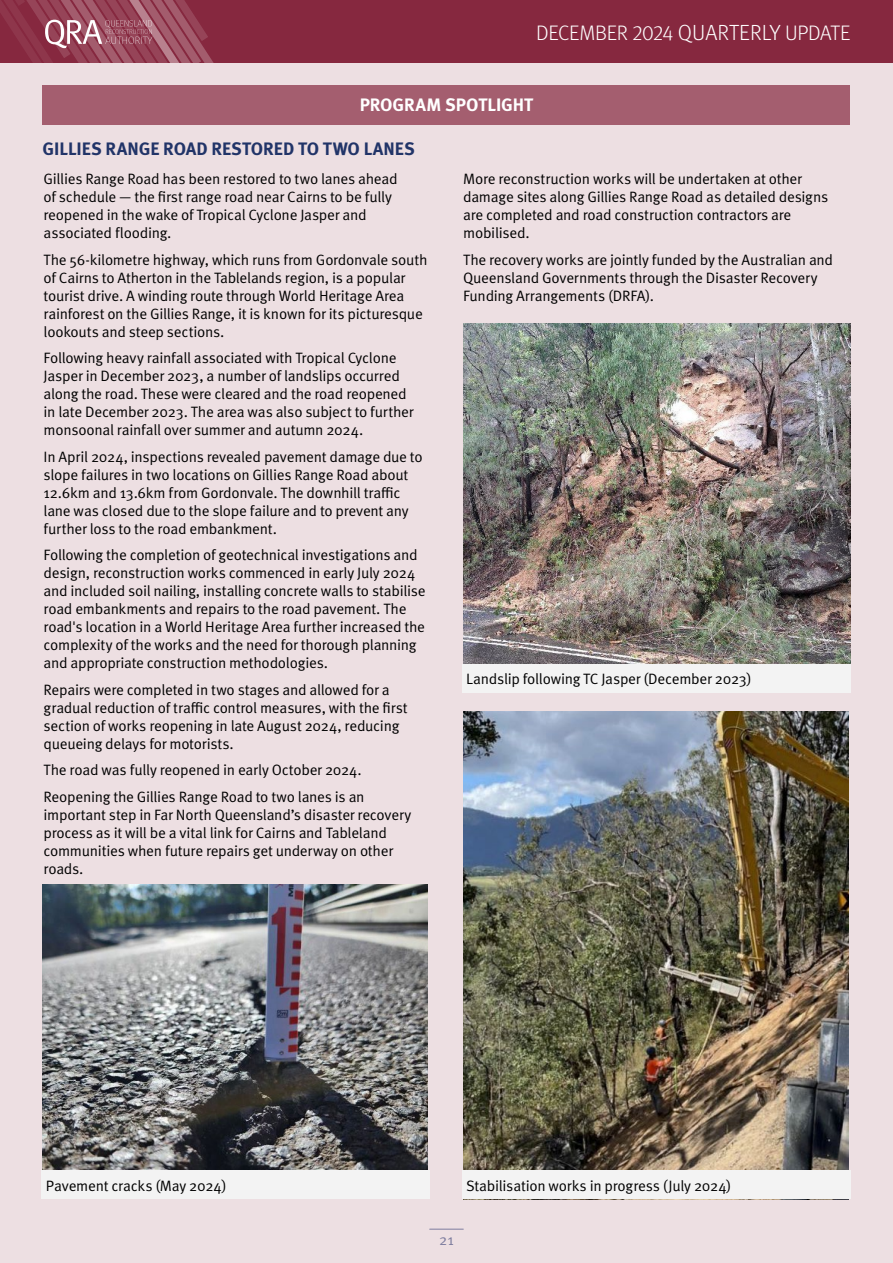
<style>
.page{position:relative;width:893px;height:1263px;background:#fff}
.page>*{position:absolute;margin:0;border:0;box-sizing:border-box;transform-origin:0 0}
.t1{font:300 21px "Meta Pro";letter-spacing:-.015em;color:#fff}
.H2_-_Bold_Blue_Headers{font:700 18px "Meta Pro";letter-spacing:-.005em;color:#213468}
.t2{font:700 18px "Meta Pro";letter-spacing:-.005em;color:#fff}
.t3{font:15px/18px "Meta Pro Norm";letter-spacing:-.02em;color:#000}
.t4{font:15px "Meta Pro Norm";color:#7e7d9f}
.s1{font-size:21.9px}
</style>
<div class="page">
<div style="left:0;top:0;width:893px;height:64px;background:#86283f"></div>
<svg style="left:0;top:0;width:258px;height:64px"></svg>
<div style="left:0;top:64px;width:893px;height:1199px;background:#eddfe2"></div>
<div style="left:43px;top:85px;width:807px;height:39px;background:#a45e6f"></div>
<hr style="left:430px;top:1229px;width:33px;height:1px;background:#7e7d9f">
<img style="left:463px;top:323px;width:387px;height:341px">
<img style="left:43px;top:884px;width:385px;height:287px">
<img style="left:463px;top:711px;width:386px;height:460px">
<div style="left:462px;top:1171px;width:388px;height:28px;background:#f3f3f3"></div>
<div style="left:42px;top:1171px;width:388px;height:28px;background:#f3f3f3"></div>
<div style="left:462px;top:664px;width:388px;height:29px;background:#f3f3f3"></div>
<h1 class="t1" style="left:536px;top:18px;width:316px">DECEMBER 2024 <span class="s1">QUARTERLY</span> UPDATE</h1>
<p class="t2" style="left:360px;top:91px;width:175px">PROGRAM SPOTLIGHT</p>
<p class="H2_-_Bold_Blue_Headers" style="left:43px;top:135px;width:374px">GILLIES RANGE ROAD RESTORED TO TWO LANES</p>
<p class="t3" style="left:44px;top:169px;width:356px">Gillies Range Road has been restored to two lanes ahead of schedule — the first range road near Cairns to be fully reopened in the wake of Tropical Cyclone Jasper and associated flooding.</p>
<p class="t3" style="left:44px;top:249px;width:386px">The 56-kilometre highway, which runs from Gordonvale south of Cairns to Atherton in the Tablelands region, is a popular tourist drive. A winding route through World Heritage Area rainforest on the Gillies Range, it is known for its picturesque lookouts and steep sections.</p>
<p class="t3" style="left:44px;top:348px;width:372px">Following heavy rainfall associated with Tropical Cyclone Jasper in December 2023, a number of landslips occurred along the road. These were cleared and the road reopened in late December 2023. The area was also subject to further monsoonal rainfall over summer and autumn 2024.</p>
<p class="t3" style="left:44px;top:446px;width:381px">In April 2024, inspections revealed pavement damage due to slope failures in two locations on Gillies Range Road about 12.6km and 13.6km from Gordonvale. The downhill traffic lane was closed due to the slope failure and to prevent any further loss to the road embankment.</p>
<p class="t3" style="left:44px;top:545px;width:384px">Following the completion of geotechnical investigations and design, reconstruction works commenced in early July 2024 and included soil nailing, installing concrete walls to stabilise road embankments and repairs to the road pavement. The road's location in a World Heritage Area further increased the complexity of the works and the need for thorough planning and appropriate construction methodologies.</p>
<p class="t3" style="left:44px;top:679px;width:366px">Repairs were completed in two stages and allowed for a gradual reduction of traffic control measures, with the first section of works reopening in late August 2024, reducing queueing delays for motorists.</p>
<p class="t3" style="left:44px;top:760px;width:320px">The road was fully reopened in early October 2024.</p>
<p class="t3" style="left:44px;top:786px;width:369px">Reopening the Gillies Range Road to two lanes is an important step in Far North Queensland’s disaster recovery process as it will be a vital link for Cairns and Tableland communities when future repairs get underway on other roads.</p>
<p class="t3" style="left:463px;top:169px;width:367px">More reconstruction works will be undertaken at other damage sites along Gillies Range Road as detailed designs are completed and road construction contractors are mobilised.</p>
<p class="t3" style="left:463px;top:249px;width:371px">The recovery works are jointly funded by the Australian and<br>Queensland Governments through the Disaster Recovery<br>Funding Arrangements (DRFA).</p>
<p class="t3" style="left:466px;top:669px;width:287px">Landslip following TC Jasper (December 2023)</p>
<p class="t3" style="left:46px;top:1175px;width:182px">Pavement cracks (May 2024)</p>
<p class="t3" style="left:466px;top:1175px;width:267px">Stabilisation works in progress (July 2024)</p>
<p class="t4" style="left:439px;top:1229px;width:16px">21</p>
</div>
